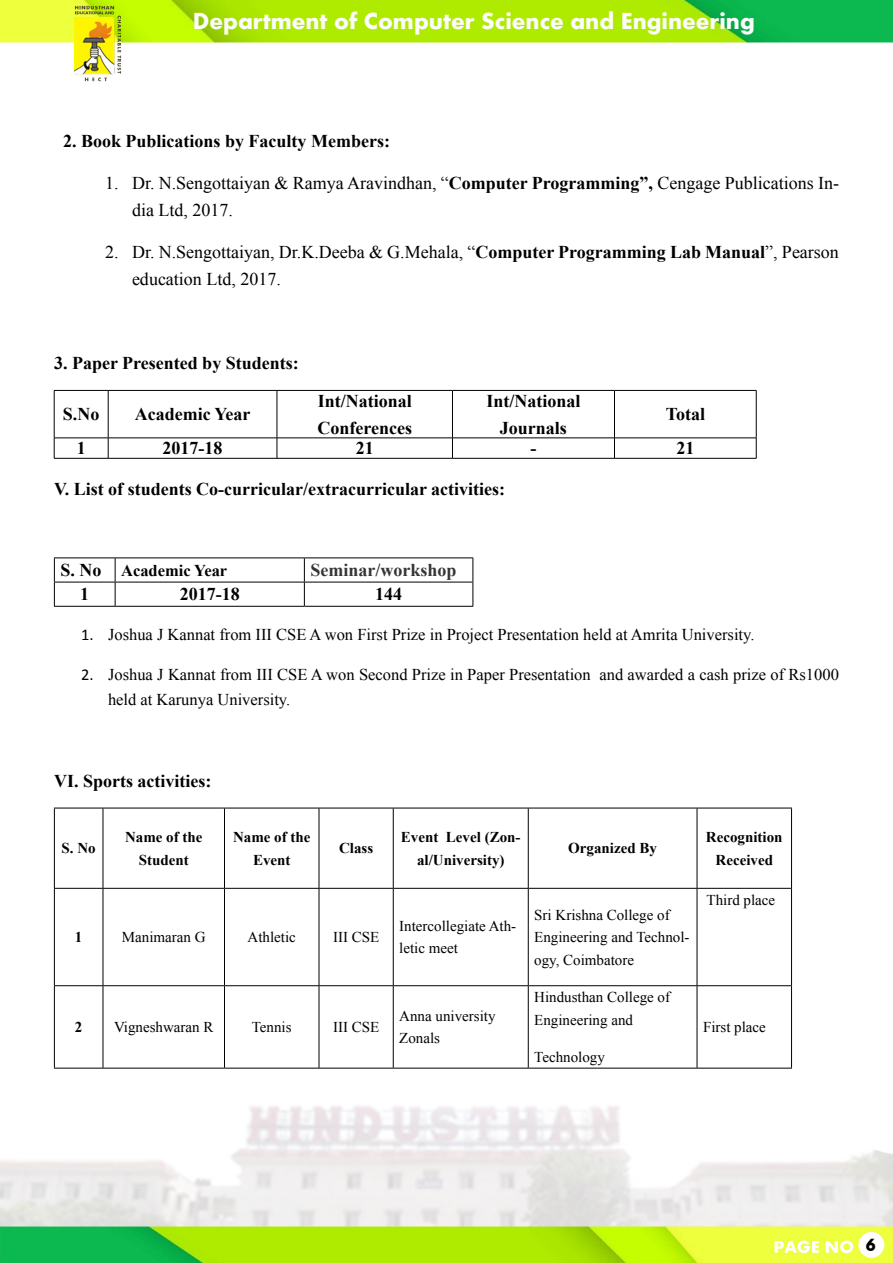
<style>
.page{position:relative;width:893px;height:1263px;background:#fff}
.page>*{position:absolute;margin:0;border:0;box-sizing:border-box;transform-origin:0 0}
.t1{font:700 27px "Aharoni";color:#000}
.t2{font:700 24px "Aharoni";color:#fcfcfc}
.t3{font:700 18px/27px "Times New Roman";color:#000}
.t4{font:18px/27px "Times New Roman";color:#000}
.t5{font:700 18px "Times New Roman";color:#363435}
.t6{font:16.5px/24.8px "Times New Roman";color:#000}
.t7{font:700 16.5px "Times New Roman";color:#000}
.t8{font:15px/22.5px "Times New Roman";color:#000}
.t9{font:700 15px/22.5px "Times New Roman";color:#000;text-align:center}
.s1{font-weight:700}
.s2{font-size:18px}
.s3{font-family:"Calibri"}
</style>
<div class="page">
<img style="left:0;top:0;width:893px;height:1263px">
<img style="left:66px;top:2px;width:62px;height:84px">
<hr style="left:756px;top:391px;width:1px;height:47px;background:#000">
<hr style="left:54px;top:390px;width:54px;height:1px;background:#000">
<hr style="left:108px;top:390px;width:169px;height:1px;background:#000">
<hr style="left:277px;top:390px;width:175px;height:1px;background:#000">
<hr style="left:452px;top:390px;width:162px;height:1px;background:#000">
<hr style="left:614px;top:390px;width:142px;height:1px;background:#000">
<hr style="left:54px;top:438px;width:54px;height:1px;background:#000">
<hr style="left:108px;top:438px;width:169px;height:1px;background:#000">
<hr style="left:277px;top:438px;width:175px;height:1px;background:#000">
<hr style="left:452px;top:438px;width:162px;height:1px;background:#000">
<hr style="left:614px;top:438px;width:142px;height:1px;background:#000">
<hr style="left:54px;top:458px;width:54px;height:1px;background:#000">
<hr style="left:108px;top:458px;width:169px;height:1px;background:#000">
<hr style="left:277px;top:458px;width:175px;height:1px;background:#000">
<hr style="left:452px;top:458px;width:162px;height:1px;background:#000">
<hr style="left:614px;top:458px;width:142px;height:1px;background:#000">
<hr style="left:54px;top:391px;width:1px;height:47px;background:#000">
<hr style="left:108px;top:391px;width:1px;height:47px;background:#000">
<hr style="left:277px;top:391px;width:1px;height:47px;background:#000">
<hr style="left:452px;top:391px;width:1px;height:47px;background:#000">
<hr style="left:614px;top:391px;width:1px;height:47px;background:#000">
<svg style="left:54px;top:438px;width:1px;height:20px"></svg>
<svg style="left:108px;top:438px;width:1px;height:20px"></svg>
<svg style="left:277px;top:438px;width:1px;height:20px"></svg>
<svg style="left:452px;top:438px;width:1px;height:20px"></svg>
<svg style="left:614px;top:439px;width:1px;height:19px"></svg>
<svg style="left:756px;top:438px;width:1px;height:20px"></svg>
<hr style="left:54px;top:557px;width:61px;height:1px;background:#000">
<hr style="left:115px;top:557px;width:189px;height:1px;background:#000">
<hr style="left:304px;top:557px;width:169px;height:1px;background:#000">
<hr style="left:54px;top:582px;width:61px;height:1px;background:#000">
<svg style="left:54px;top:558px;width:1px;height:48px"></svg>
<hr style="left:115px;top:582px;width:189px;height:1px;background:#000">
<svg style="left:115px;top:558px;width:1px;height:48px"></svg>
<hr style="left:304px;top:582px;width:169px;height:1px;background:#000">
<svg style="left:304px;top:558px;width:1px;height:48px"></svg>
<svg style="left:472px;top:558px;width:1px;height:48px"></svg>
<hr style="left:54px;top:606px;width:61px;height:1px;background:#000">
<hr style="left:115px;top:606px;width:189px;height:1px;background:#000">
<hr style="left:304px;top:606px;width:169px;height:1px;background:#000">
<hr style="left:54px;top:808px;width:49px;height:1px;background:#000">
<hr style="left:54px;top:808px;width:1px;height:80px;background:#000">
<hr style="left:103px;top:808px;width:121px;height:1px;background:#000">
<hr style="left:103px;top:808px;width:1px;height:80px;background:#000">
<hr style="left:224px;top:808px;width:95px;height:1px;background:#000">
<hr style="left:224px;top:808px;width:1px;height:80px;background:#000">
<hr style="left:319px;top:808px;width:74px;height:1px;background:#000">
<hr style="left:319px;top:808px;width:1px;height:80px;background:#000">
<hr style="left:393px;top:808px;width:135px;height:1px;background:#000">
<hr style="left:393px;top:808px;width:1px;height:80px;background:#000">
<hr style="left:528px;top:808px;width:169px;height:1px;background:#000">
<hr style="left:528px;top:808px;width:1px;height:80px;background:#000">
<hr style="left:697px;top:808px;width:95px;height:1px;background:#000">
<hr style="left:697px;top:808px;width:1px;height:80px;background:#000">
<hr style="left:791px;top:808px;width:1px;height:80px;background:#000">
<hr style="left:54px;top:888px;width:49px;height:1px;background:#000">
<hr style="left:54px;top:889px;width:1px;height:96px;background:#000">
<hr style="left:103px;top:888px;width:121px;height:1px;background:#000">
<hr style="left:103px;top:889px;width:1px;height:96px;background:#000">
<hr style="left:224px;top:888px;width:95px;height:1px;background:#000">
<hr style="left:224px;top:889px;width:1px;height:96px;background:#000">
<hr style="left:319px;top:888px;width:74px;height:1px;background:#000">
<hr style="left:319px;top:889px;width:1px;height:96px;background:#000">
<hr style="left:393px;top:888px;width:135px;height:1px;background:#000">
<hr style="left:393px;top:889px;width:1px;height:96px;background:#000">
<hr style="left:528px;top:888px;width:169px;height:1px;background:#000">
<hr style="left:528px;top:889px;width:1px;height:96px;background:#000">
<hr style="left:697px;top:888px;width:95px;height:1px;background:#000">
<hr style="left:697px;top:889px;width:1px;height:96px;background:#000">
<hr style="left:791px;top:889px;width:1px;height:96px;background:#000">
<hr style="left:54px;top:985px;width:49px;height:1px;background:#000">
<hr style="left:54px;top:986px;width:1px;height:82px;background:#000">
<hr style="left:103px;top:985px;width:121px;height:1px;background:#000">
<hr style="left:103px;top:986px;width:1px;height:82px;background:#000">
<hr style="left:224px;top:985px;width:95px;height:1px;background:#000">
<hr style="left:224px;top:986px;width:1px;height:82px;background:#000">
<hr style="left:319px;top:985px;width:74px;height:1px;background:#000">
<hr style="left:319px;top:986px;width:1px;height:82px;background:#000">
<hr style="left:393px;top:985px;width:135px;height:1px;background:#000">
<hr style="left:393px;top:986px;width:1px;height:82px;background:#000">
<hr style="left:528px;top:985px;width:169px;height:1px;background:#000">
<hr style="left:528px;top:986px;width:1px;height:82px;background:#000">
<hr style="left:697px;top:985px;width:95px;height:1px;background:#000">
<hr style="left:697px;top:986px;width:1px;height:82px;background:#000">
<hr style="left:791px;top:986px;width:1px;height:82px;background:#000">
<hr style="left:54px;top:1068px;width:49px;height:1px;background:#000">
<hr style="left:103px;top:1068px;width:121px;height:1px;background:#000">
<hr style="left:224px;top:1068px;width:95px;height:1px;background:#000">
<hr style="left:319px;top:1068px;width:74px;height:1px;background:#000">
<hr style="left:393px;top:1068px;width:135px;height:1px;background:#000">
<hr style="left:528px;top:1068px;width:169px;height:1px;background:#000">
<hr style="left:697px;top:1068px;width:95px;height:1px;background:#000">
<h2 class="t2" style="left:193px;top:11px;width:564px">Department of Computer Science and Engineering</h2>
<p class="t3" style="left:63px;top:127px;width:329px">2. Book Publications by Faculty Members:</p>
<p class="t4" style="left:132px;top:169px;width:708px;text-indent:-27px">1. Dr. N.Sengottaiyan &amp; Ramya Aravindhan, “<span class="s1">Computer Programming”,</span> Cengage Publications In&shy;dia Ltd, 2017.</p>
<p class="t4" style="left:132px;top:238px;width:708px;text-indent:-27px">2. Dr. N.Sengottaiyan, Dr.K.Deeba &amp; G.Mehala, “<span class="s1">Computer Programming Lab Manual</span>”, Pearson education Ltd, 2017.</p>
<p class="t3" style="left:54px;top:349px;width:246px">3. Paper Presented by Students:</p>
<p class="t3" style="left:63px;top:400px;width:38px">S.No</p>
<p class="t3" style="left:135px;top:400px;width:117px">Academic Year</p>
<p class="t3" style="left:317px;top:387px;width:96px">Int/National<br>Conferences</p>
<p class="t3" style="left:486px;top:387px;width:96px;text-align:center">Int/National<br>Journals</p>
<p class="t3" style="left:666px;top:400px;width:41px">Total</p>
<p class="t3" style="left:77px;top:434px;width:10px">1</p>
<p class="t3" style="left:163px;top:434px;width:61px">2017-18</p>
<p class="t3" style="left:356px;top:434px;width:19px">21</p>
<p class="t3" style="left:530px;top:434px;width:7px">-</p>
<p class="t3" style="left:676px;top:434px;width:19px">21</p>
<p class="t3" style="left:54px;top:474px;width:453px">V. List of students Co-curricular/extracurricular activities:</p>
<p class="t7" style="left:60px;top:559px;width:168px"><span class="s2">S. No</span> Academic Year</p>
<p class="t5" style="left:310px;top:558px;width:148px">Seminar/workshop</p>
<p class="t3" style="left:80px;top:580px;width:10px">1</p>
<p class="t3" style="left:180px;top:580px;width:61px">2017-18</p>
<p class="t3" style="left:375px;top:580px;width:28px">144</p>
<p class="t6" style="left:81px;top:622px;width:675px"><span class="s3">1.</span> Joshua J Kannat from III CSE A won First Prize in Project Presentation held at Amrita University.</p>
<p class="t6" style="left:108px;top:662px;width:732px;text-indent:-27px"><span class="s3">2.</span> Joshua J Kannat from III CSE A won Second Prize in Paper Presentation and awarded a cash prize of Rs1000 held at Karunya University.</p>
<p class="t3" style="left:54px;top:767px;width:159px">VI. Sports activities:</p>
<p class="t9" style="left:62px;top:837px;width:36px">S. No</p>
<p class="t9" style="left:125px;top:825px;width:79px">Name of the<br>Student</p>
<p class="t9" style="left:233px;top:825px;width:79px">Name of the<br>Event</p>
<p class="t9" style="left:339px;top:837px;width:36px">Class</p>
<p class="t9" style="left:401px;top:825px;width:121px">Event Level (Zon&shy;al/University)</p>
<p class="t9" style="left:568px;top:837px;width:90px">Organized By</p>
<p class="t9" style="left:706px;top:825px;width:78px">Recognition<br>Received</p>
<p class="t9" style="left:75px;top:925px;width:9px">1</p>
<p class="t8" style="left:122px;top:926px;width:85px">Manimaran G</p>
<p class="t8" style="left:248px;top:926px;width:50px">Athletic</p>
<p class="t8" style="left:333px;top:926px;width:48px">III CSE</p>
<p class="t8" style="left:399px;top:914px;width:119px">Intercollegiate Ath&shy;letic meet</p>
<p class="t8" style="left:534px;top:903px;width:157px">Sri Krishna College of<br>Engineering and Technol&shy;ogy, Coimbatore</p>
<p class="t9" style="left:75px;top:1015px;width:9px">2</p>
<p class="t8" style="left:114px;top:1016px;width:101px">Vigneshwaran R</p>
<p class="t8" style="left:252px;top:1016px;width:41px">Tennis</p>
<p class="t8" style="left:333px;top:1016px;width:48px">III CSE</p>
<p class="t8" style="left:399px;top:1004px;width:98px">Anna university<br>Zonals</p>
<p class="t8" style="left:534px;top:986px;width:137px">Hindusthan College of<br>Engineering and</p>
<p class="t8" style="left:534px;top:1046px;width:72px">Technology</p>
<p class="t8" style="left:706px;top:888px;width:70px">Third place</p>
<p class="t8" style="left:703px;top:1016px;width:64px">First place</p>
<h1 class="t1" style="left:865px;top:1231px;width:13px">6</h1>
</div>
